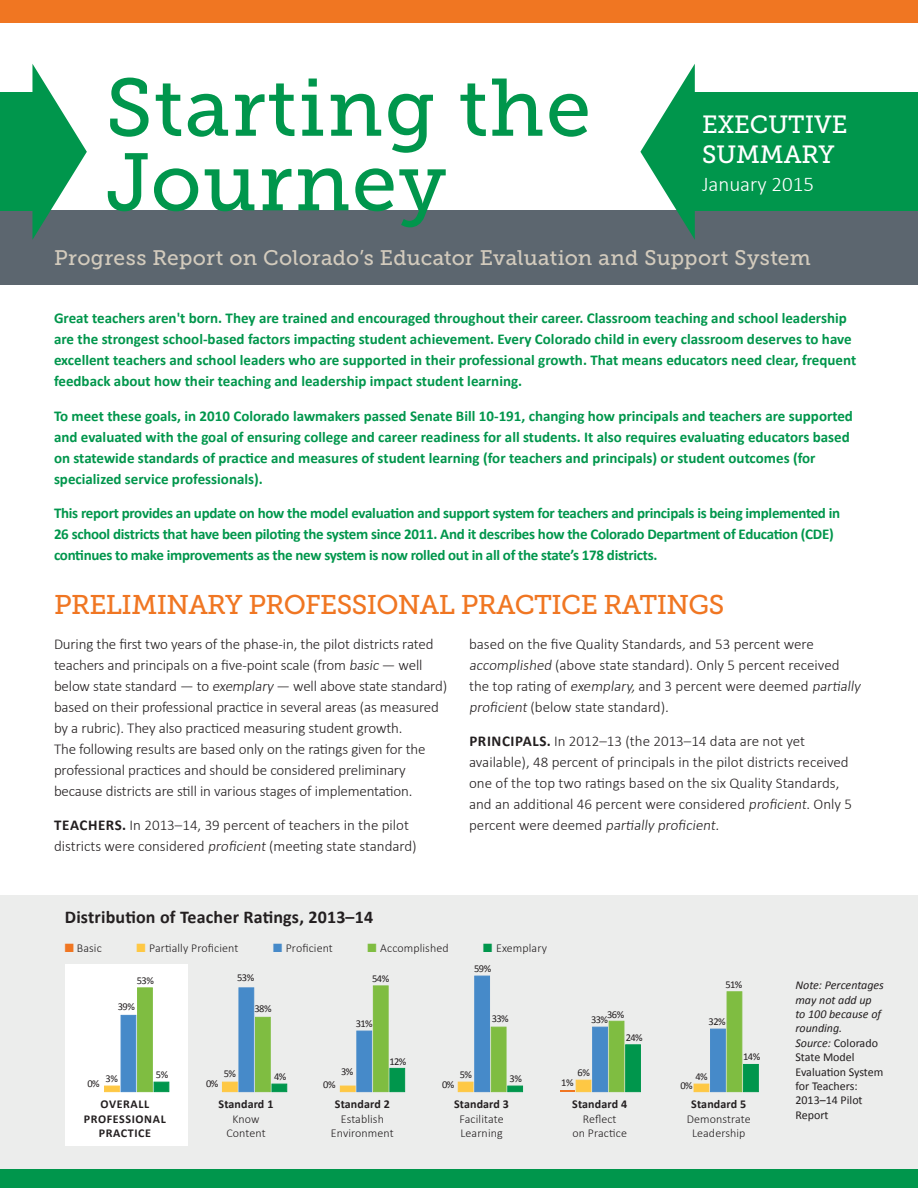
<style>
.page{position:relative;width:918px;height:1188px;background:#fff}
.page>*{position:absolute;margin:0;border:0;box-sizing:border-box;transform-origin:0 0}
.t1{font:81px/74.6px "Museo Slab 500";letter-spacing:.02em;color:#00964c}
.head_B{font:27px "Museo Slab 500";letter-spacing:-.02em;color:#f07622}
.t2{font:24.9px/29.8px "Museo Slab 500";color:#fff}
.t3{font:21px "Museo Slab 500";letter-spacing:.01em;color:#d3cbbd}
.body{font:300 21px "Calibri";color:#fff}
.body-2{font:700 18px "Calibri";letter-spacing:.01em;color:#231f20}
.body-3{font:300 15px/21px "Calibri";letter-spacing:-.01em;color:#231f20}
.body-4{font:700 15px/21px "Calibri";color:#00964c}
.body-5{font:700 15px/21px "Calibri";letter-spacing:-.02em;color:#00964c}
.body-6{font:300 12px/14.4px "Calibri";letter-spacing:.01em;color:#231f20;text-align:center}
.chart_notes_source{font:12px/14.4px "Calibri";color:#231f20}
.chart_notes_source-2{font:italic 12px/14.4px "Calibri";color:#231f20}
.body-7{font:700 12px "Calibri";letter-spacing:.01em;color:#231f20}
.body-8{font:700 12px/14.4px "Calibri";letter-spacing:.05em;color:#231f20;text-align:center}
.body-9{font:10.5px "Calibri";letter-spacing:-.05em;color:#231f20}
.s1{font-weight:700}
.s2{color:#f07622}
.s3{color:#fec844}
.s4{color:#468ac9}
.s5{color:#7fbd41}
.s6{color:#00964c}
.s7{font-style:italic}
</style>
<div class="page">
<div style="left:0;top:210px;width:918px;height:75px;background:#5c666f"></div>
<div style="left:0;top:92px;width:42px;height:119px;background:#00964c"></div>
<svg style="left:32px;top:64px;width:55px;height:176px"></svg>
<div style="left:685px;top:92px;width:233px;height:119px;background:#00964c"></div>
<svg style="left:640px;top:64px;width:55px;height:176px"></svg>
<div style="left:0;top:1168px;width:918px;height:20px;background:#00964c"></div>
<div style="left:0;top:0;width:918px;height:23px;background:#f07622"></div>
<div style="left:0;top:895px;width:918px;height:274px;background:#ecedec"></div>
<div style="left:65px;top:964px;width:123px;height:181px;background:#fff"></div>
<div style="left:154px;top:1082px;width:15px;height:10px;background:#00964c;border:1px solid #00964c"></div>
<div style="left:272px;top:1084px;width:15px;height:8px;background:#00964c;border:1px solid #00964c"></div>
<div style="left:390px;top:1068px;width:15px;height:24px;background:#00964c;border:1px solid #00964c"></div>
<div style="left:507px;top:1086px;width:16px;height:6px;background:#00964c;border:1px solid #00964c"></div>
<div style="left:625px;top:1045px;width:16px;height:47px;background:#00964c;border:1px solid #00964c"></div>
<div style="left:743px;top:1064px;width:16px;height:28px;background:#00964c;border:1px solid #00964c"></div>
<div style="left:137px;top:988px;width:16px;height:104px;background:#7fbd41;border:1px solid #7fbd41"></div>
<div style="left:255px;top:1017px;width:16px;height:75px;background:#7fbd41;border:1px solid #7fbd41"></div>
<div style="left:373px;top:986px;width:15px;height:106px;background:#7fbd41"></div>
<div style="left:491px;top:1027px;width:15px;height:65px;background:#7fbd41"></div>
<div style="left:609px;top:1021px;width:15px;height:71px;background:#7fbd41"></div>
<div style="left:727px;top:991px;width:15px;height:101px;background:#7fbd41"></div>
<div style="left:121px;top:1015px;width:15px;height:77px;background:#468ac9"></div>
<div style="left:239px;top:988px;width:15px;height:104px;background:#468ac9"></div>
<div style="left:357px;top:1031px;width:15px;height:61px;background:#468ac9"></div>
<div style="left:474px;top:976px;width:16px;height:116px;background:#468ac9;border:1px solid #468ac9"></div>
<div style="left:592px;top:1027px;width:16px;height:65px;background:#468ac9;border:1px solid #468ac9"></div>
<div style="left:710px;top:1029px;width:16px;height:63px;background:#468ac9;border:1px solid #468ac9"></div>
<div style="left:104px;top:1086px;width:16px;height:6px;background:#fec844"></div>
<div style="left:222px;top:1082px;width:16px;height:10px;background:#fec844;border:1px solid #fec844"></div>
<div style="left:340px;top:1086px;width:15px;height:6px;background:#fec844"></div>
<div style="left:458px;top:1082px;width:15px;height:10px;background:#fec844"></div>
<div style="left:576px;top:1080px;width:15px;height:12px;background:#fec844"></div>
<div style="left:694px;top:1084px;width:15px;height:8px;background:#fec844"></div>
<svg style="left:560px;top:1090px;width:14px;height:2px"></svg>
<p class="t1" style="left:106px;top:71px;width:487px">Starting the<br>Journey</p>
<p class="t2" style="left:702px;top:110px;width:147px">EXECUTIVE<br>SUMMARY</p>
<p class="body" style="left:702px;top:171px;width:114px">January 2015</p>
<p class="t3" style="left:54px;top:246px;width:758px">Progress Report on Colorado’s Educator Evaluation and Support System</p>
<p class="body-4" style="left:54px;top:308px;width:804px">Great teachers aren't born. They are trained and encouraged throughout their career. Classroom teaching and school leadership are the strongest school-based factors impacting student achievement. Every Colorado child in every classroom deserves to have excellent teachers and school leaders who are supported in their professional growth. That means educators need clear, frequent feedback about how their teaching and leadership impact student learning.</p>
<p class="body-4" style="left:54px;top:405px;width:801px">To meet these goals, in 2010 Colorado lawmakers passed Senate Bill 10-191, changing how principals and teachers are supported and evaluated with the goal of ensuring college and career readiness for all students. It also requires evaluating educators based on statewide standards of practice and measures of student learning (for teachers and principals) or student outcomes (for specialized service professionals).</p>
<p class="body-5" style="left:54px;top:503px;width:788px">This report provides an update on how the model evaluation and support system for teachers and principals is being implemented in<br>26 school districts that have been piloting the system since 2011. And it describes how the Colorado Department of Education (CDE) continues to make improvements as the new system is now rolled out in all of the state’s 178 districts.</p>
<p class="head_B" style="left:54px;top:590px;width:672px">PRELIMINARY PROFESSIONAL PRACTICE RATINGS</p>
<p class="body-3" style="left:54px;top:633px;width:395px">During the first two years of the phase-in, the pilot districts rated teachers and principals on a five-point scale (from basic — well below state standard — to exemplary — well above state standard) based on their professional practice in several areas (as measured by a rubric). They also practiced measuring student growth.<br>The following results are based only on the ratings given for the professional practices and should be considered preliminary because districts are still in various stages of implementation.</p>
<p class="body-3" style="left:54px;top:814px;width:364px"><span class="s1">TEACHERS.</span> In 2013–14, 39 percent of teachers in the pilot districts were considered proficient (meeting state standard)</p>
<p class="body-3" style="left:469px;top:633px;width:395px">based on the five Quality Standards, and 53 percent were accomplished (above state standard). Only 5 percent received the top rating of exemplary, and 3 percent were deemed partially proficient (below state standard).</p>
<p class="body-3" style="left:469px;top:730px;width:384px"><span class="s1">PRINCIPALS.</span> In 2012–13 (the 2013–14 data are not yet available), 48 percent of principals in the pilot districts received one of the top two ratings based on the six Quality Standards, and an additional 46 percent were considered proficient. Only 5 p e rce nt we re d e e m e d partially proficient.</p>
<p class="body-2" style="left:65px;top:905px;width:310px">Distribution of Teacher Ratings, 2013–14</p>
<p class="body-6" style="left:65px;top:941px;width:39px"><span class="s2">■</span> Basic</p>
<p class="body-6" style="left:136px;top:941px;width:104px"><span class="s3">■</span> Partially Proficient</p>
<p class="body-6" style="left:273px;top:941px;width:61px"><span class="s4">■</span> Proficient</p>
<p class="body-6" style="left:368px;top:941px;width:83px"><span class="s5">■</span> Accomplished</p>
<p class="body-6" style="left:483px;top:941px;width:65px"><span class="s6">■</span> Exemplary</p>
<p class="body-9" style="left:137px;top:974px;width:19px">53%</p>
<p class="body-9" style="left:118px;top:999px;width:19px">39%</p>
<p class="body-9" style="left:237px;top:971px;width:19px">53%</p>
<p class="body-9" style="left:254px;top:1002px;width:19px">38%</p>
<p class="body-9" style="left:474px;top:962px;width:19px">59%</p>
<p class="body-9" style="left:372px;top:972px;width:19px">54%</p>
<p class="body-9" style="left:725px;top:978px;width:19px">51%</p>
<p class="body-9" style="left:356px;top:1017px;width:19px">31%</p>
<p class="body-9" style="left:607px;top:1008px;width:19px">36%</p>
<p class="body-9" style="left:492px;top:1012px;width:19px">33%</p>
<p class="body-9" style="left:591px;top:1013px;width:19px">33%</p>
<p class="body-9" style="left:709px;top:1015px;width:19px">32%</p>
<p class="body-9" style="left:626px;top:1031px;width:19px">24%</p>
<p class="body-9" style="left:389px;top:1055px;width:19px">12%</p>
<p class="body-9" style="left:743px;top:1050px;width:19px">14%</p>
<p class="body-9" style="left:224px;top:1066px;width:14px">5%</p>
<p class="body-9" style="left:341px;top:1065px;width:14px">3%</p>
<p class="body-9" style="left:578px;top:1066px;width:14px">6%</p>
<p class="body-9" style="left:460px;top:1067px;width:14px">5%</p>
<p class="body-9" style="left:695px;top:1070px;width:14px">4%</p>
<p class="body-9" style="left:680px;top:1079px;width:14px">0%</p>
<p class="body-9" style="left:156px;top:1068px;width:14px">5%</p>
<p class="body-9" style="left:274px;top:1070px;width:14px">4%</p>
<p class="body-9" style="left:106px;top:1072px;width:14px">3%</p>
<p class="body-9" style="left:510px;top:1072px;width:14px">3%</p>
<p class="body-9" style="left:87px;top:1077px;width:14px">0%</p>
<p class="body-9" style="left:206px;top:1077px;width:14px">0%</p>
<p class="body-9" style="left:323px;top:1078px;width:14px">0%</p>
<p class="body-9" style="left:442px;top:1078px;width:14px">0%</p>
<p class="body-9" style="left:561px;top:1076px;width:14px">1%</p>
<p class="body-8" style="left:84px;top:1097px;width:83px">OVERALL<br>PROFESSIONAL<br>PRACTICE</p>
<p class="body-7" style="left:219px;top:1097px;width:56px">Standard 1</p>
<p class="body-6" style="left:226px;top:1111px;width:41px">Know<br>Content</p>
<p class="body-7" style="left:335px;top:1097px;width:56px">Standard 2</p>
<p class="body-6" style="left:331px;top:1111px;width:64px">Establish<br>Environment</p>
<p class="body-7" style="left:454px;top:1097px;width:56px">Standard 3</p>
<p class="body-6" style="left:460px;top:1111px;width:46px;text-align:left">Facilitate<br>Learning</p>
<p class="body-7" style="left:572px;top:1097px;width:56px">Standard 4</p>
<p class="body-6" style="left:572px;top:1111px;width:56px">Reflect<br>on Practice</p>
<p class="body-7" style="left:691px;top:1097px;width:56px">Standard 5</p>
<p class="body-6" style="left:687px;top:1111px;width:66px">Demonstrate<br>Leadership</p>
<p class="chart_notes_source-2" style="left:795px;top:977px;width:90px">Note: Percentages may not add up to 100 because of rounding.</p>
<p class="chart_notes_source" style="left:795px;top:1036px;width:89px"><span class="s7">Source:</span> Colorado<br>State Model<br>Evaluation System for Teachers:<br>2013–14 Pilot<br>Report</p>
</div>
